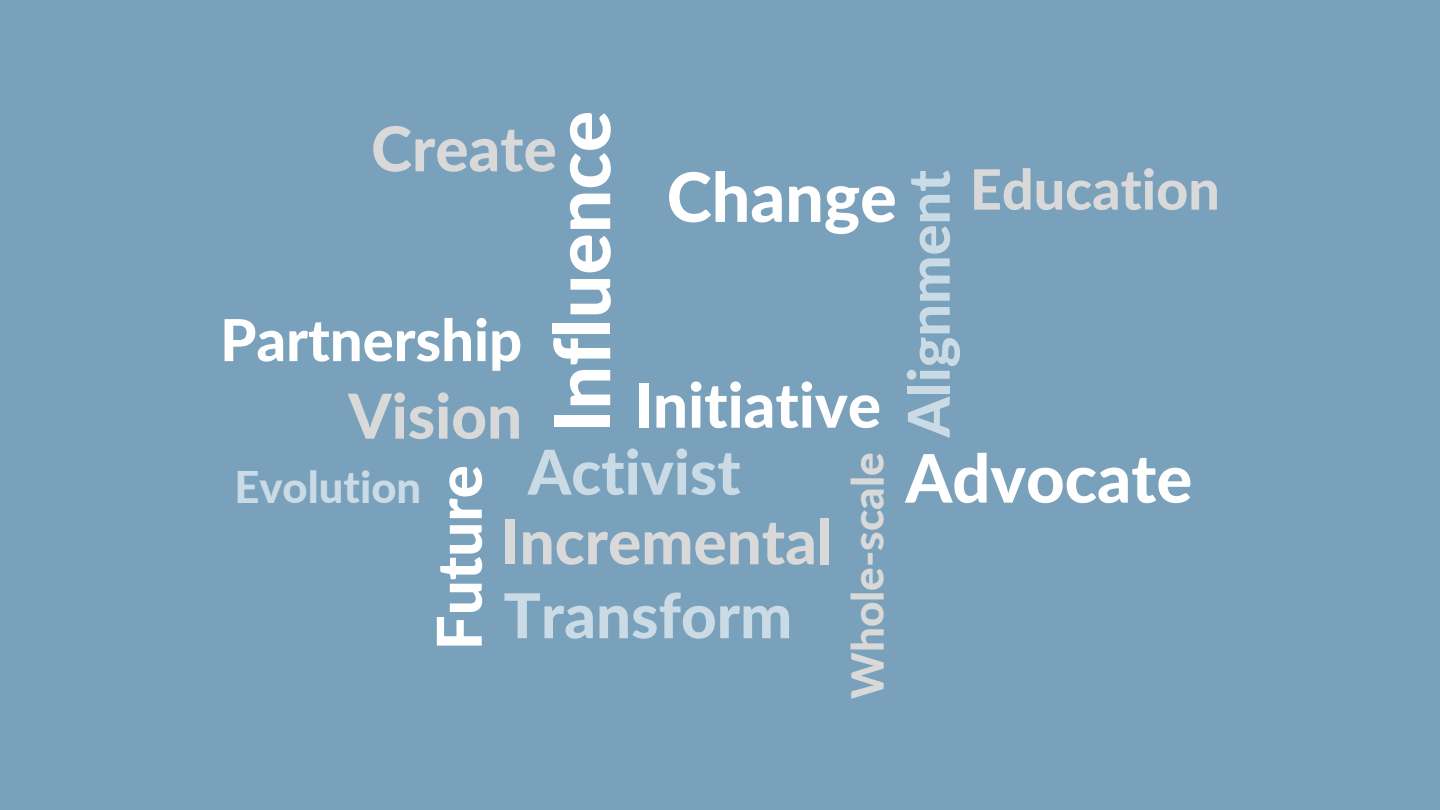
<style>
.page{position:relative;width:1440px;height:810px;background:#7aa1bb}
.page>*{position:absolute;margin:0;border:0;box-sizing:border-box;transform-origin:0 0}
.t1{font:800 77.1px "Lato";color:#fff}
.t2{font:800 68.2px "Lato";color:#fff}
.t3{font:800 66.8px "Lato";color:#fff}
.t4{font:800 61.9px "Lato";color:#d9d9d9}
.t5{font:800 61.9px "Lato";color:#cadbe5}
.t6{font:800 61.9px "Lato";color:#fff}
.t7{font:800 57.9px "Lato";color:#fff}
.t8{font:800 57.6px "Lato";color:#cadbe5}
.t9{font:800 55.7px "Lato";color:#d9d9d9}
.t10{font:800 44.2px "Lato";color:#d9d9d9}
.t11{font:800 43.6px "Lato";color:#cadbe5}
</style>
<div class="page">
<p class="t1" style="left:534px;top:433px;width:324px;rotate:-90deg">Influence</p>
<p class="t4" style="left:371px;top:110px;width:187px">Create</p>
<p class="t2" style="left:667px;top:155px;width:231px">Change</p>
<p class="t7" style="left:220px;top:304px;width:303px">Partnership</p>
<p class="t6" style="left:634px;top:367px;width:248px">Initiative</p>
<p class="t4" style="left:348px;top:378px;width:175px">Vision</p>
<p class="t6" style="left:421px;top:650px;width:187px;rotate:-90deg">Future</p>
<p class="t5" style="left:528px;top:434px;width:214px">Activist</p>
<p class="t10" style="left:840px;top:699px;width:248px;rotate:-90deg">Whole-scale</p>
<p class="t11" style="left:234px;top:460px;width:188px">Evolution</p>
<p class="t4" style="left:501px;top:503px;width:333px">Incremental</p>
<p class="t5" style="left:504px;top:577px;width:290px">Transform</p>
<p class="t8" style="left:893px;top:437px;width:269px;rotate:-90deg">Alignment</p>
<p class="t9" style="left:970px;top:155px;width:251px">Education</p>
<p class="t3" style="left:905px;top:437px;width:288px">Advocate</p>
</div>
